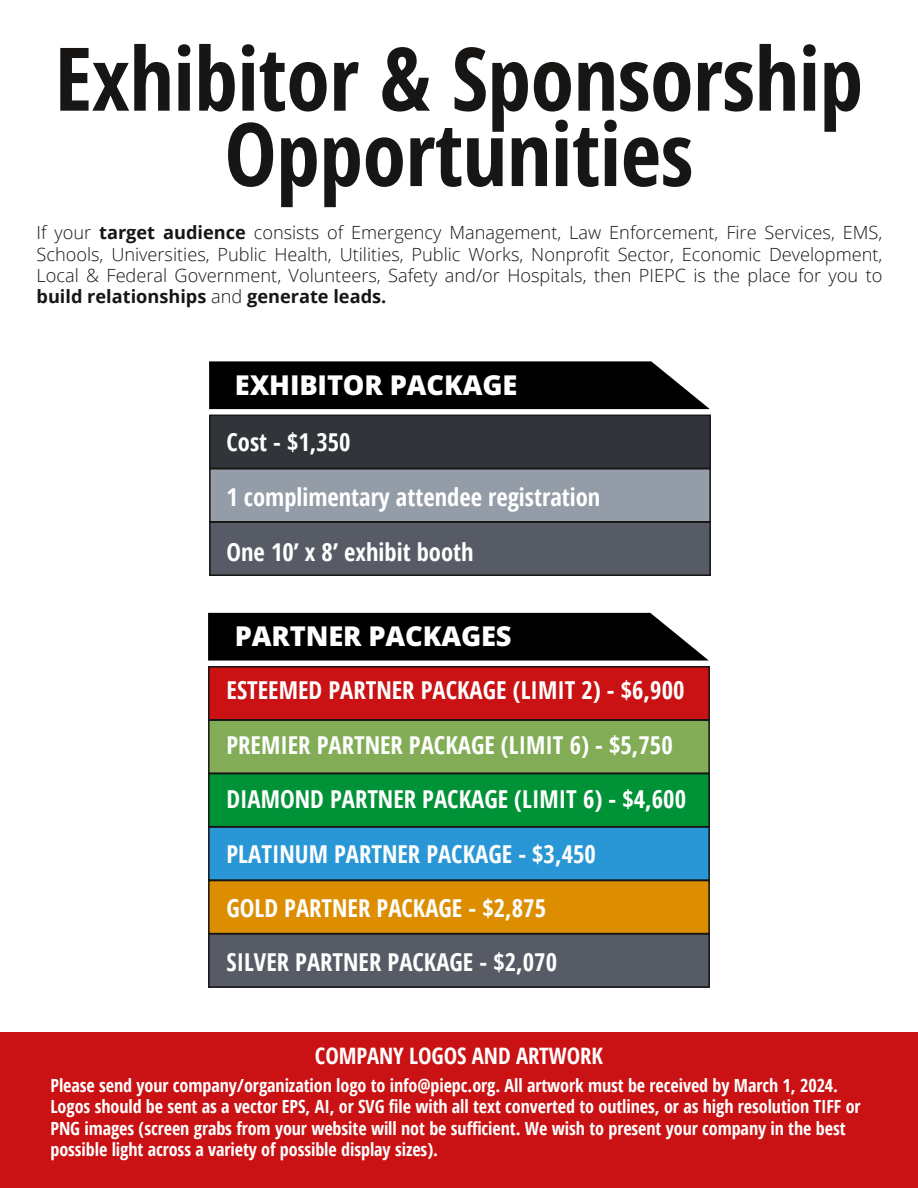
<style>
.page{position:relative;width:918px;height:1188px;background:#fff}
.page>*{position:absolute;margin:0;border:0;box-sizing:border-box;transform-origin:0 0}
.t1{font:700 87.9px/75.3px "Open Sans Condensed";letter-spacing:-.005em;color:#171615;text-align:center}
.t2{font:800 27.3px "Open Sans";letter-spacing:-.005em;color:#fff}
.t3{font:700 24.6px "Open Sans Condensed";color:#fff}
.t4{font:700 22.65px "Open Sans Condensed";letter-spacing:-.005em;color:#fff}
.t5{font:700 18.15px/21.3px "Open Sans Condensed";letter-spacing:-.005em;color:#fff}
.t6{font:300 18.15px/21.3px "Open Sans";color:#171615;text-align:justify}
.s1{font-weight:700}
</style>
<div class="page">
<svg style="left:208px;top:613px;width:502px;height:375px;background:#636847"></svg>
<svg style="left:209px;top:415px;width:502px;height:161px;background:#5b6068"></svg>
<svg style="left:209px;top:361px;width:501px;height:48px;background:#101011"></svg>
<div style="left:0;top:1032px;width:918px;height:156px;background:#ca1113"></div>
<h3 class="t1" style="left:55px;top:39px;width:810px">Exhibitor &amp; Sponsorship<br>Opportunities</h3>
<p class="t6" style="left:37px;top:222px;width:847px">If your <span class="s1">target audience</span> consists of Emergency Management, Law Enforcement, Fire Services, EMS, Schools, Universities, Public Health, Utilities, Public Works, Nonprofit Sector, Economic Development, Local &amp; Federal Government, Volunteers, Safety and/or Hospitals, then PIEPC is the place for you to <span class="s1">build relationships</span> and <span class="s1">generate leads.</span></p>
<h5 class="t2" style="left:235px;top:366px;width:284px">EXHIBITOR PACKAGE</h5>
<h2 class="t3" style="left:227px;top:424px;width:126px">Cost - $1,350</h2>
<h2 class="t3" style="left:227px;top:479px;width:375px">1 complimentary attendee registration</h2>
<h2 class="t3" style="left:227px;top:535px;width:249px">One 10’ x 8’ exhibit booth</h2>
<h4 class="t2" style="left:235px;top:617px;width:278px">PARTNER PACKAGES</h4>
<h2 class="t3" style="left:227px;top:673px;width:459px">ESTEEMED PARTNER PACKAGE (LIMIT 2) - $6,900</h2>
<h2 class="t3" style="left:227px;top:728px;width:448px">PREMIER PARTNER PACKAGE (LIMIT 6) - $5,750</h2>
<h2 class="t3" style="left:227px;top:782px;width:461px">DIAMOND PARTNER PACKAGE (LIMIT 6) - $4,600</h2>
<h2 class="t3" style="left:227px;top:836px;width:371px">PLATINUM PARTNER PACKAGE - $3,450</h2>
<h2 class="t3" style="left:227px;top:891px;width:321px">GOLD PARTNER PACKAGE - $2,875</h2>
<h2 class="t3" style="left:227px;top:945px;width:332px">SILVER PARTNER PACKAGE - $2,070</h2>
<h1 class="t4" style="left:315px;top:1040px;width:289px">COMPANY LOGOS AND ARTWORK</h1>
<h2 class="t5" style="left:50px;top:1074px;width:812px">Please send your company/organization logo to info@piepc.org. All artwork must be received by March 1, 2024.<br>Logos should be sent as a vector EPS, AI, or SVG file with all text converted to outlines, or as high resolution TIFF or PNG images (screen grabs from your website will not be sufficient. We wish to present your company in the best possible light across a variety of possible display sizes).</h2>
</div>
